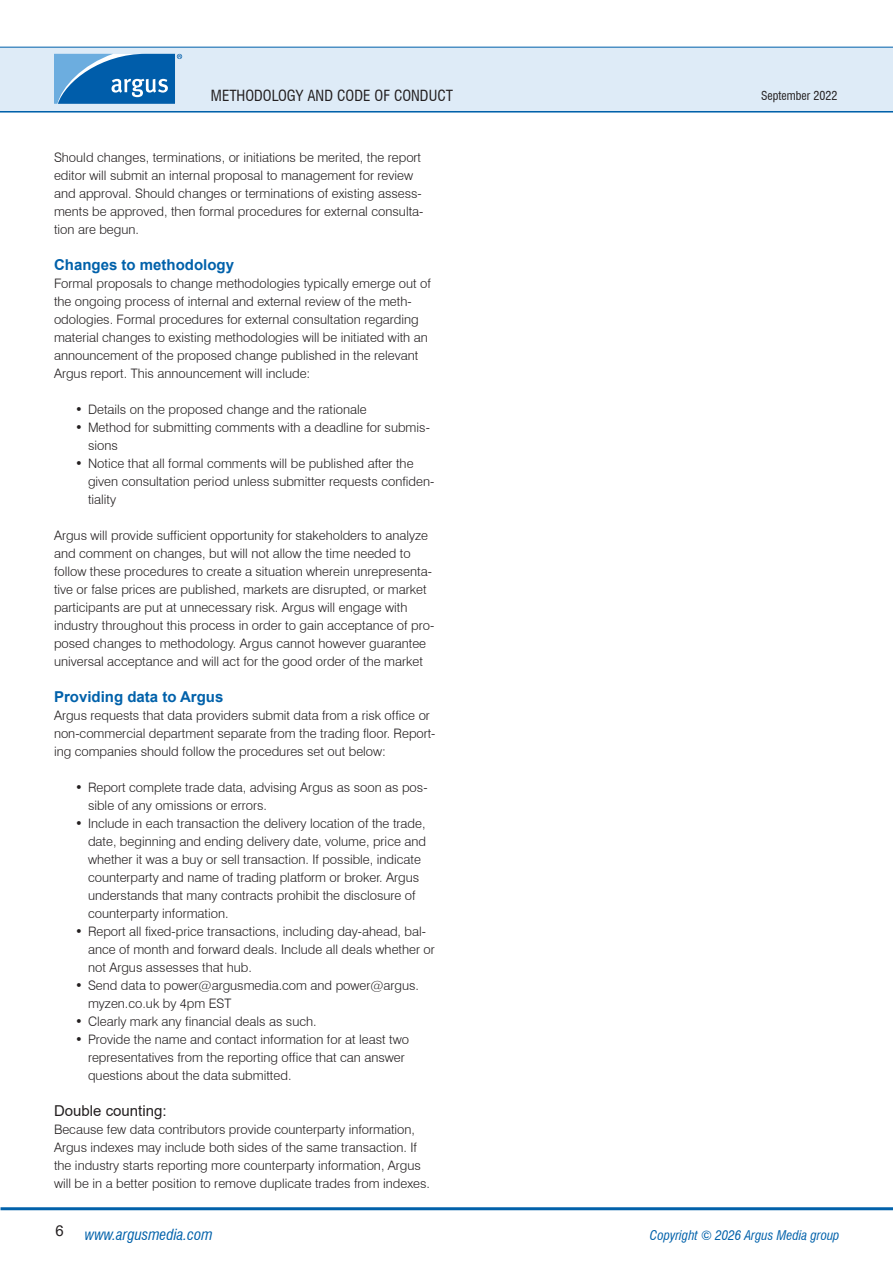
<style>
.page{position:relative;width:893px;height:1263px;background:#fff}
.page>*{position:absolute;margin:0;border:0;box-sizing:border-box;transform-origin:0 0}
.H2_-_Bold_headline_-_old_H4{font:700 15px "Arial";color:#0161aa}
.t1{font:condensed 15px "Swiss 721 BT";color:#231f20}
.t2{font:italic condensed 15px "Swiss 721 BT";color:#0161aa}
.H3_-_headline__no_bold__-_old_H5{font:15px "Arial";color:#231f20}
.P1_-_Body_Text{font:300 13.05px/18px "Swiss 721 BT";color:#231f20}
.t3{font:italic condensed 13.05px "Swiss 721 BT";color:#0161aa}
.t4{font:condensed 12px "Swiss 721 BT";color:#231f20}
</style>
<div class="page">
<hr style="left:0;top:110px;width:893px;height:3px;background:#0161aa">
<div style="left:0;top:47px;width:893px;height:64px;background:#deebf7"></div>
<hr style="left:0;top:47px;width:893px;height:1px;background:#0161aa">
<hr style="left:1px;top:1207px;width:892px;height:3px;background:#0161aa">
<svg style="left:54px;top:54px;width:128px;height:50px;background:#3983c0"></svg>
<p class="t1" style="left:211px;top:86px;width:244px">METHODOLOGY AND CODE OF CONDUCT</p>
<p class="P1_-_Body_Text" style="left:54px;top:148px;width:371px">Should changes, terminations, or initiations be merited, the report editor will submit an internal proposal to management for review and approval. Should changes or terminations of existing assess&shy;ments be approved, then formal procedures for external consulta&shy;tion are begun.</p>
<p class="H2_-_Bold_headline_-_old_H4" style="left:54px;top:254px;width:182px">Changes to methodology</p>
<p class="P1_-_Body_Text" style="left:54px;top:274px;width:379px">Formal proposals to change methodologies typically emerge out of the ongoing process of internal and external review of the meth&shy;odologies. Formal procedures for external consultation regarding material changes to existing methodologies will be initiated with an announcement of the proposed change published in the relevant Argus report. This announcement will include:</p>
<p class="P1_-_Body_Text" style="left:75px;top:400px;width:293px">• Details on the proposed change and the rationale</p>
<p class="P1_-_Body_Text" style="left:88px;top:418px;width:343px;text-indent:-13px">• Method for submitting comments with a deadline for submis&shy;sions</p>
<p class="P1_-_Body_Text" style="left:88px;top:454px;width:348px;text-indent:-13px">• Notice that all formal comments will be published after the given consultation period unless submitter requests confiden&shy;tiality</p>
<p class="P1_-_Body_Text" style="left:54px;top:526px;width:382px">Argus will provide sufficient opportunity for stakeholders to analyze and comment on changes, but will not allow the time needed to follow these procedures to create a situation wherein unrepresenta&shy;tive or false prices are published, markets are disrupted, or market participants are put at unnecessary risk. Argus will engage with industry throughout this process in order to gain acceptance of pro&shy;posed changes to methodology. Argus cannot however guarantee universal acceptance and will act for the good order of the market</p>
<p class="H2_-_Bold_headline_-_old_H4" style="left:54px;top:686px;width:171px">Providing data to Argus</p>
<p class="P1_-_Body_Text" style="left:54px;top:706px;width:383px">Argus requests that data providers submit data from a risk office or non-commercial department separate from the trading floor. Report&shy;ing companies should follow the procedures set out below:</p>
<p class="P1_-_Body_Text" style="left:88px;top:778px;width:341px;text-indent:-13px">• Report complete trade data, advising Argus as soon as pos&shy;sible of any omissions or errors.</p>
<p class="P1_-_Body_Text" style="left:88px;top:814px;width:340px;text-indent:-13px">• Include in each transaction the delivery location of the trade, date, beginning and ending delivery date, volume, price and whether it was a buy or sell transaction. If possible, indicate counterparty and name of trading platform or broker. Argus understands that many contracts prohibit the disclosure of counterparty information.</p>
<p class="P1_-_Body_Text" style="left:88px;top:922px;width:348px;text-indent:-13px">• Report all fixed-price transactions, including day-ahead, bal&shy;ance of month and forward deals. Include all deals whether or not Argus assesses that hub.</p>
<p class="P1_-_Body_Text" style="left:88px;top:976px;width:333px;text-indent:-13px">• Send data to power@argusmedia.com and power@argus. myzen.co.uk by 4pm EST</p>
<p class="P1_-_Body_Text" style="left:75px;top:1012px;width:243px">• Clearly mark any financial deals as such.</p>
<p class="P1_-_Body_Text" style="left:88px;top:1030px;width:323px;text-indent:-13px">• Provide the name and contact information for at least two representatives from the reporting office that can answer questions about the data submitted.</p>
<p class="H3_-_headline__no_bold__-_old_H5" style="left:54px;top:1100px;width:114px">Double counting:</p>
<p class="P1_-_Body_Text" style="left:54px;top:1120px;width:377px">Because few data contributors provide counterparty information, Argus indexes may include both sides of the same transaction. If the industry starts reporting more counterparty information, Argus will be in a better position to remove duplicate trades from indexes.</p>
<p class="t4" style="left:761px;top:88px;width:78px">September 2022</p>
<p class="H3_-_headline__no_bold__-_old_H5" style="left:55px;top:1220px;width:10px">6</p>
<p class="t2" style="left:85px;top:1225px;width:129px">www.argusmedia.com</p>
<p class="t3" style="left:650px;top:1227px;width:191px">Copyright © 2026 Argus Media group</p>
</div>
